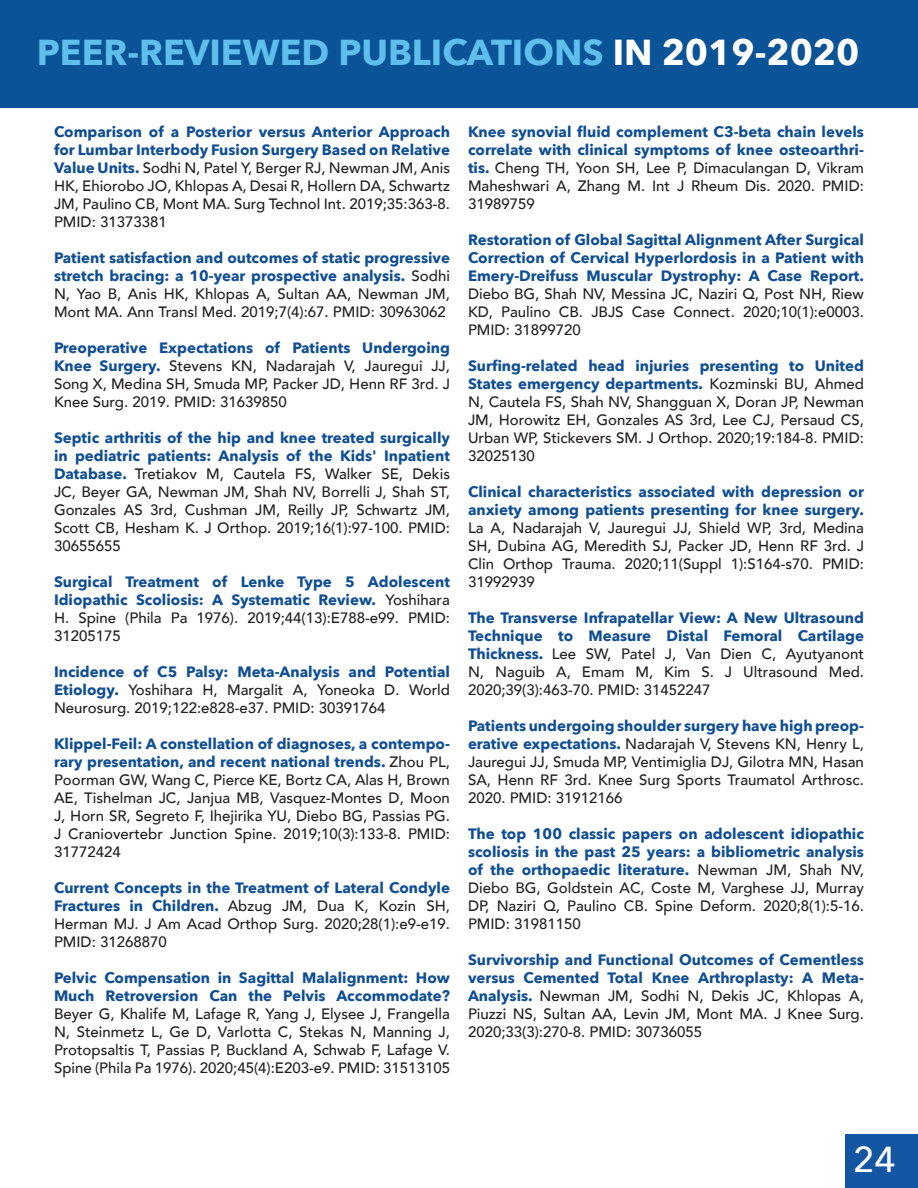
<style>
.page{position:relative;width:918px;height:1188px;background:#fff}
.page>*{position:absolute;margin:0;border:0;box-sizing:border-box;transform-origin:0 0}
.t1{font:700 36px "Avenir Next";color:#5fbeec}
.t2{font:500 36px "Avenir Next";color:#fff}
.t3{font:500 15px/18px "Avenir";color:#231f20;text-align:justify}
.t4{font:700 15px/18px "Avenir Next";color:#0f4e93;text-align:justify}
.s1{color:#fff}
.s2{font-family:"Avenir Next";font-weight:700;color:#0f4e93}
.s3{font-family:"Avenir";font-weight:500;color:#231f20}
.s4{font-family:"Avenir Next";font-weight:700;color:#114e93}
</style>
<div class="page">
<div style="left:846px;top:1134px;width:72px;height:54px;background:#1356a2"></div>
<div style="left:2px;top:0;width:916px;height:108px;background:#0b5397"></div>
<hr style="left:0;top:0;width:2px;height:108px;background:#0b5397">
<p class="t1" style="left:37px;top:21px;width:824px">PEER-REVIEWED PUBLICATIONS <span class="s1">IN 2019-2020</span></p>
<p class="t3" style="left:54px;top:122px;width:398px"><span class="s2">Comparison of a Posterior versus Anterior Approach for Lumbar Interbody Fusion Surgery Based on Relative Value Units.</span> Sodhi N, Patel Y, Berger RJ, Newman JM, Anis HK, Ehiorobo JO, Khlopas A, Desai R, Hollern DA, Schwartz JM, Paulino CB, Mont MA. Surg Technol Int. 2019;35:363-8.<br>PMID: 31373381</p>
<p class="t4" style="left:54px;top:249px;width:398px">Patient satisfaction and outcomes of static progressive stretch bracing: a 10-year prospective analysis. <span class="s3">Sodhi N, Yao B, Anis HK, Khlopas A, Sultan AA, Newman JM, Mont MA. Ann Transl Med. 2019;7(4):67. PMID: 30963062</span></p>
<p class="t3" style="left:54px;top:338px;width:398px"><span class="s2">Preoperative Expectations of Patients Undergoing Knee Surgery.</span> Stevens KN, Nadarajah V, Jauregui JJ, Song X, Medina SH, Smuda MP, Packer JD, Henn RF 3rd. J Knee Surg. 2019. PMID: 31639850</p>
<p class="t3" style="left:54px;top:428px;width:398px"><span class="s2">Septic arthritis of the hip and knee treated surgically in pediatric patients: Analysis of the Kids' Inpatient Database.</span> Tretiakov M, Cautela FS, Walker SE, Dekis JC, Beyer GA, Newman JM, Shah NV, Borrelli J, Shah ST, Gonzales AS 3rd, Cushman JM, Reilly JP, Schwartz JM, Scott CB, Hesham K. J Orthop. 2019;16(1):97-100. PMID:<br>30655655</p>
<p class="t4" style="left:54px;top:573px;width:398px">Surgical Treatment of Lenke Type 5 Adolescent Idiopathic Scoliosis: A Systematic Review. <span class="s3">Yoshihara H. Spine (Phila Pa 1976). 2019;44(13):E788-e99. PMID:<br>31205175</span></p>
<p class="t3" style="left:54px;top:662px;width:398px"><span class="s2">Incidence of C5 Palsy: Meta-Analysis and Potential Etiology.</span> Yoshihara H, Margalit A, Yoneoka D. World Neurosurg. 2019;122:e828-e37. PMID: 30391764</p>
<p class="t3" style="left:54px;top:734px;width:398px"><span class="s2">Klippel-Feil: A constellation of diagnoses, a contempo&shy;rary presentation, and recent national trends.</span> Zhou PL, Poorman GW, Wang C, Pierce KE, Bortz CA, Alas H, Brown AE, Tishelman JC, Janjua MB, Vasquez-Montes D, Moon J, Horn SR, Segreto F, Ihejirika YU, Diebo BG, Passias PG.<br>J Craniovertebr Junction Spine. 2019;10(3):133-8. PMID:<br>31772424</p>
<p class="t3" style="left:54px;top:878px;width:398px"><span class="s2">Current Concepts in the Treatment of Lateral Condyle Fractures in Children.</span> Abzug JM, Dua K, Kozin SH, Herman MJ. J Am Acad Orthop Surg. 2020;28(1):e9-e19.<br>PMID: 31268870</p>
<p class="t3" style="left:54px;top:968px;width:398px"><span class="s2">Pelvic Compensation in Sagittal Malalignment: How Much Retroversion Can the Pelvis Accommodate?<br></span>Beyer G, Khalife M, Lafage R, Yang J, Elysee J, Frangella N, Steinmetz L, Ge D, Varlotta C, Stekas N, Manning J, Protopsaltis T, Passias P, Buckland A, Schwab F, Lafage V.<br>Spine (Phila Pa 1976). 2020;45(4):E203-e9. PMID: 31513105</p>
<p class="t4" style="left:468px;top:123px;width:398px">Knee synovial fluid complement C3-beta chain levels correlate with clinical symptoms of knee osteoarthri&shy;tis. <span class="s3">Cheng TH, Yoon SH, Lee P, Dimaculangan D, Vikram Maheshwari A, Zhang M. Int J Rheum Dis. 2020. PMID:<br>31989759</span></p>
<p class="t4" style="left:468px;top:231px;width:398px">Restoration of Global Sagittal Alignment After Surgical Correction of Cervical Hyperlordosis in a Patient with Emery-Dreifuss Muscular Dystrophy: A Case Report.<br><span class="s3">Diebo BG, Shah NV, Messina JC, Naziri Q, Post NH, Riew KD, Paulino CB. JBJS Case Connect. 2020;10(1):e0003.<br>PMID: 31899720</span></p>
<p class="t3" style="left:468px;top:356px;width:398px"><span class="s2">Surfing-related head injuries presenting to United States emergency departments.</span> Kozminski BU, Ahmed N, Cautela FS, Shah NV, Shangguan X, Doran JP, Newman JM, Horowitz EH, Gonzales AS 3rd, Lee CJ, Persaud CS, Urban WP, Stickevers SM. J Orthop. 2020;19:184-8. PMID:<br>32025130</p>
<p class="t3" style="left:468px;top:482px;width:398px"><span class="s2">Clinical characteristics associated with depression or anxiety among patients presenting for knee surgery.<br></span>La A, Nadarajah V, Jauregui JJ, Shield WP, 3rd, Medina SH, Dubina AG, Meredith SJ, Packer JD, Henn RF 3rd. J Clin Orthop Trauma. 2020;11(Suppl 1):S164-s70. PMID:<br>31992939</p>
<p class="t3" style="left:468px;top:608px;width:398px"><span class="s2">The Transverse Infrapatellar View: A New Ultrasound Technique to Measure Distal Femoral Cartilage Thickness.</span> Lee SW, Patel J, Van Dien C, Ayutyanont N, Naguib A, Emam M, Kim S. J Ultrasound Med.<br>2020;39(3):463-70. PMID: 31452247</p>
<p class="t3" style="left:468px;top:716px;width:398px"><span class="s2">Patients undergoing shoulder surgery have high preop&shy;erative expectations.</span> Nadarajah V, Stevens KN, Henry L, Jauregui JJ, Smuda MP, Ventimiglia DJ, Gilotra MN, Hasan SA, Henn RF 3rd. Knee Surg Sports Traumatol Arthrosc.<br>2020. PMID: 31912166</p>
<p class="t3" style="left:468px;top:824px;width:398px"><span class="s2">The top 100 classic papers on adolescent idiopathic scoliosis in the past 25 years: a bibliometric analysis of the orthopaedic literature.</span> Newman JM, Shah NV, Diebo BG, Goldstein AC, Coste M, Varghese JJ, Murray DP, Naziri Q, Paulino CB. Spine Deform. 2020;8(1):5-16.<br>PMID: 31981150</p>
<p class="t3" style="left:468px;top:950px;width:398px"><span class="s4">Survivorship and Functional Outcomes of Cementless versus Cemented Total Knee Arthroplasty: A Meta-Analysis.</span> Newman JM, Sodhi N, Dekis JC, Khlopas A, Piuzzi NS, Sultan AA, Levin JM, Mont MA. J Knee Surg.<br>2020;33(3):270-8. PMID: 30736055</p>
<p class="t2" style="left:853px;top:1129px;width:44px">24</p>
</div>
